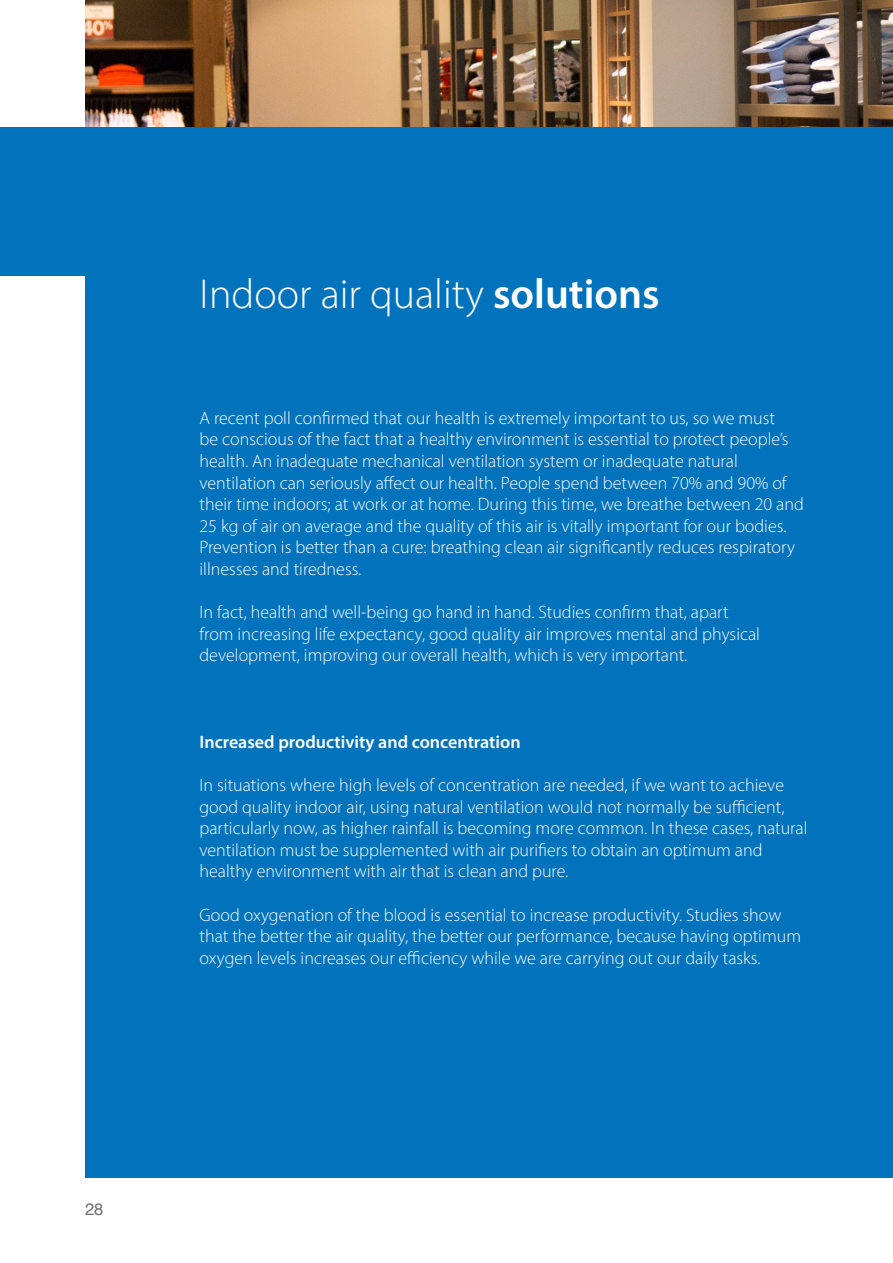
<style>
.page{position:relative;width:893px;height:1263px;background:#fff}
.page>*{position:absolute;margin:0;border:0;box-sizing:border-box;transform-origin:0 0}
.t1{font:300 42px "Myriad Pro";color:#fff}
.t2{font:300 18px/21.6px "Myriad Pro";color:#fff}
.t3{font:600 18px "Myriad Pro";color:#fff}
.t4{font:16.5px "Helvetica";color:#706f6f}
.s1{font-weight:600}
</style>
<div class="page">
<img style="left:85px;top:0;width:808px;height:128px">
<div style="left:85px;top:128px;width:808px;height:1050px;background:#0073bc"></div>
<div style="left:0;top:128px;width:85px;height:148px;background:#0073bc"></div>
<p class="t4" style="left:85px;top:1196px;width:20px">28</p>
<h1 class="t1" style="left:200px;top:269px;width:462px">Indoor air quality <span class="s1">solutions</span></h1>
<p class="t2" style="left:200px;top:407px;width:606px">A recent poll confirmed that our health is extremely important to us, so we must<br>be conscious of the fact that a healthy environment is essential to protect people’s health. An inadequate mechanical ventilation system or inadequate natural ventilation can seriously affect our health. People spend between 70% and 90% of their time indoors; at work or at home. During this time, we breathe between 20 and 25 kg of air on average and the quality of this air is vitally important for our bodies.<br>Prevention is better than a cure: breathing clean air significantly reduces respiratory illnesses and tiredness.</p>
<p class="t2" style="left:200px;top:601px;width:562px">In fact, health and well-being go hand in hand. Studies confirm that, apart from increasing life expectancy, good quality air improves mental and physical development, improving our overall health, which is very important.</p>
<p class="t3" style="left:200px;top:730px;width:323px">Increased productivity and concentration</p>
<p class="t2" style="left:200px;top:774px;width:610px">In situations where high levels of concentration are needed, if we want to achieve good quality indoor air, using natural ventilation would not normally be sufficient, particularly now, as higher rainfall is becoming more common. In these cases, natural ventilation must be supplemented with air purifiers to obtain an optimum and healthy environment with air that is clean and pure.</p>
<p class="t2" style="left:200px;top:904px;width:603px">Good oxygenation of the blood is essential to increase productivity. Studies show that the better the air quality, the better our performance, because having optimum oxygen levels increases our efficiency while we are carrying out our daily tasks.</p>
</div>
